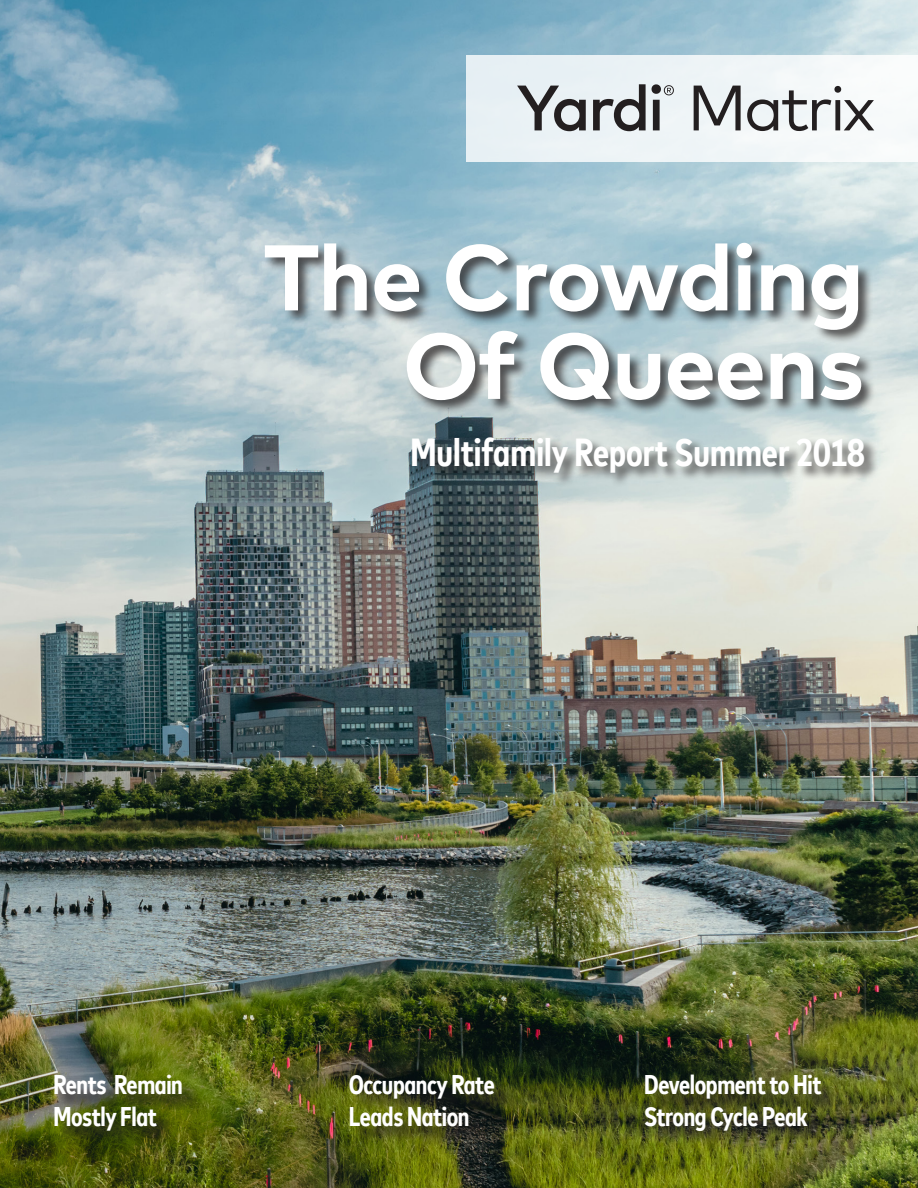
<style>
.page{position:relative;width:918px;height:1188px;background:#fff}
.page>*{position:absolute;margin:0;border:0;box-sizing:border-box;transform-origin:0 0}
.t1{font:700 93px/88.5px "Mark Offc Pro";letter-spacing:-.02em;color:#fff;text-align:right}
.t2{font:700 condensed 39px "Mark Offc Pro";color:#fff}
.t3{font:700 condensed 27px/31.5px "Mark Offc Pro";letter-spacing:-.015em;color:#fff}
</style>
<div class="page">
<img style="left:0;top:0;width:918px;height:1188px">
<div style="left:466px;top:55px;width:452px;height:107px;background:#eef4f7"></div>
<div style="left:57px;top:1078px;width:782px;height:71px;background:#231f20;opacity:.75"></div>
<div style="left:264px;top:242px;width:615px;height:245px;background:#231f20;opacity:.75"></div>
<svg style="left:517px;top:86px;width:69px;height:45px"></svg>
<svg style="left:593px;top:84px;width:53px;height:47px"></svg>
<svg style="left:652px;top:84px;width:22px;height:46px"></svg>
<svg style="left:694px;top:86px;width:47px;height:44px"></svg>
<svg style="left:747px;top:86px;width:127px;height:45px"></svg>
<p class="t1" style="left:263px;top:225px;width:603px">The Crowding<br>Of Queens</p>
<p class="t2" style="left:410px;top:423px;width:456px">Multifamily Report Summer 2018</p>
<p class="t3" style="left:53px;top:1067px;width:131px">Rents Remain<br>Mostly Flat</p>
<p class="t3" style="left:349px;top:1067px;width:148px">Occupancy Rate<br>Leads Nation</p>
<p class="t3" style="left:644px;top:1067px;width:179px">Development to Hit<br>Strong Cycle Peak</p>
</div>
